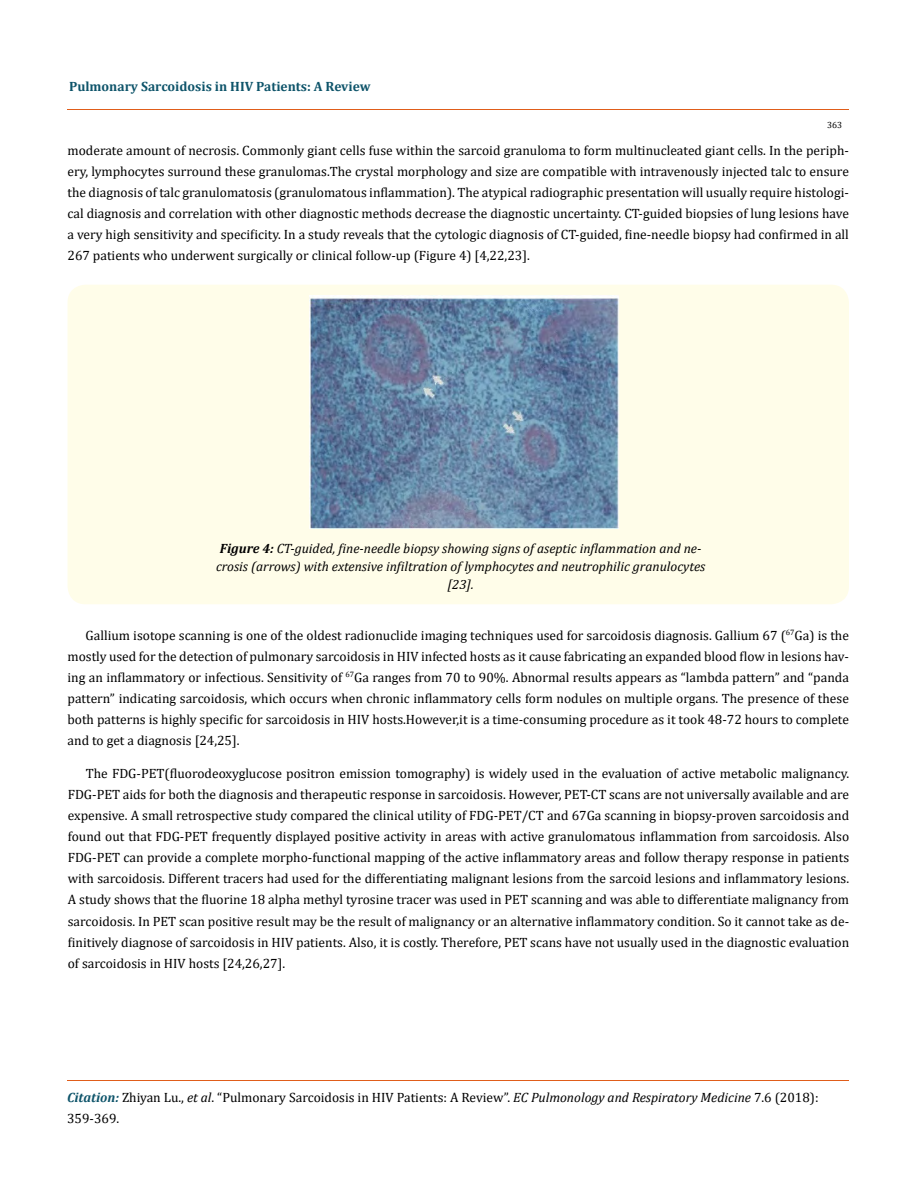
<style>
.page{position:relative;width:917px;height:1190px;background:#fff}
.page>*{position:absolute;margin:0;border:0;box-sizing:border-box;transform-origin:0 0}
.t1{font:13.5px/21px "Cambria";color:#000;text-align:justify}
.t2{font:italic 13.5px/18px "Cambria";color:#000;text-align:center}
.t3{font:700 13.5px "Cambria";color:#0e546a}
.t4{font:9px "Cambria";color:#000}
.s1{font-weight:700}
.s2{font-weight:700;font-style:italic;color:#0e546a}
.s3{font-style:italic}
</style>
<div class="page">
<hr style="left:68px;top:109px;width:781px;height:1px;background:#e05d1a">
<div style="left:68px;top:285px;width:781px;height:319px;background:#fffde9;border-radius:18px"></div>
<img style="left:309px;top:295px;width:309px;height:233px">
<p class="t3" style="left:69px;top:77px;width:303px">Pulmonary Sarcoidosis in HIV Patients: A Review</p>
<p class="t4" style="left:827px;top:120px;width:16px">363</p>
<p class="t1" style="left:68px;top:140px;width:783px">moderate amount of necrosis. Commonly giant cells fuse within the sarcoid granuloma to form multinucleated giant cells. In the periph&shy;ery, lymphocytes surround these granulomas.The crystal morphology and size are compatible with intravenously injected talc to ensure the diagnosis of talc granulomatosis (granulomatous inflammation). The atypical radiographic presentation will usually require histologi&shy;cal diagnosis and correlation with other diagnostic methods decrease the diagnostic uncertainty. CT-guided biopsies of lung lesions have a very high sensitivity and specificity. In a study reveals that the cytologic diagnosis of CT-guided, fine-needle biopsy had confirmed in all 267 patients who underwent surgically or clinical follow-up (Figure 4) [4,22,23].</p>
<p class="t2" style="left:216px;top:539px;width:490px"><span class="s1">Figure 4:</span> CT-guided, fine-needle biopsy showing signs of aseptic inflammation and ne&shy;crosis (arrows) with extensive infiltration of lymphocytes and neutrophilic granulocytes [23].</p>
<p class="t1" style="left:68px;top:624px;width:783px;text-indent:18px">Gallium isotope scanning is one of the oldest radionuclide imaging techniques used for sarcoidosis diagnosis. Gallium 67 (<sup>67</sup>Ga) is the mostly used for the detection of pulmonary sarcoidosis in HIV infected hosts as it cause fabricating an expanded blood flow in lesions hav&shy;ing an inflammatory or infectious. Sensitivity of <sup>67</sup>Ga ranges from 70 to 90%. Abnormal results appears as “lambda pattern” and “panda pattern” indicating sarcoidosis, which occurs when chronic inflammatory cells form nodules on multiple organs. The presence of these both patterns is highly specific for sarcoidosis in HIV hosts.However,it is a time-consuming procedure as it took 48-72 hours to complete and to get a diagnosis [24,25].</p>
<p class="t1" style="left:68px;top:763px;width:783px;text-indent:18px">The FDG-PET(fluorodeoxyglucose positron emission tomography) is widely used in the evaluation of active metabolic malignancy.<br>FDG-PET aids for both the diagnosis and therapeutic response in sarcoidosis. However, PET-CT scans are not universally available and are expensive. A small retrospective study compared the clinical utility of FDG-PET/CT and 67Ga scanning in biopsy-proven sarcoidosis and found out that FDG-PET frequently displayed positive activity in areas with active granulomatous inflammation from sarcoidosis. Also FDG-PET can provide a complete morpho-functional mapping of the active inflammatory areas and follow therapy response in patients with sarcoidosis. Different tracers had used for the differentiating malignant lesions from the sarcoid lesions and inflammatory lesions.<br>A study shows that the fluorine 18 alpha methyl tyrosine tracer was used in PET scanning and was able to differentiate malignancy from sarcoidosis. In PET scan positive result may be the result of malignancy or an alternative inflammatory condition. So it cannot take as de&shy;finitively diagnose of sarcoidosis in HIV patients. Also, it is costly. Therefore, PET scans have not usually used in the diagnostic evaluation of sarcoidosis in HIV hosts [24,26,27].</p>
<p class="t1" style="left:67px;top:1086px;width:753px"><span class="s2">Citation:</span> Zhiyan Lu., <span class="s3">et al</span>. “Pulmonary Sarcoidosis in HIV Patients: A Review”. <span class="s3">EC Pulmonology and Respiratory Medicine</span> 7.6 (2018):<br>359-369.</p>
</div>
